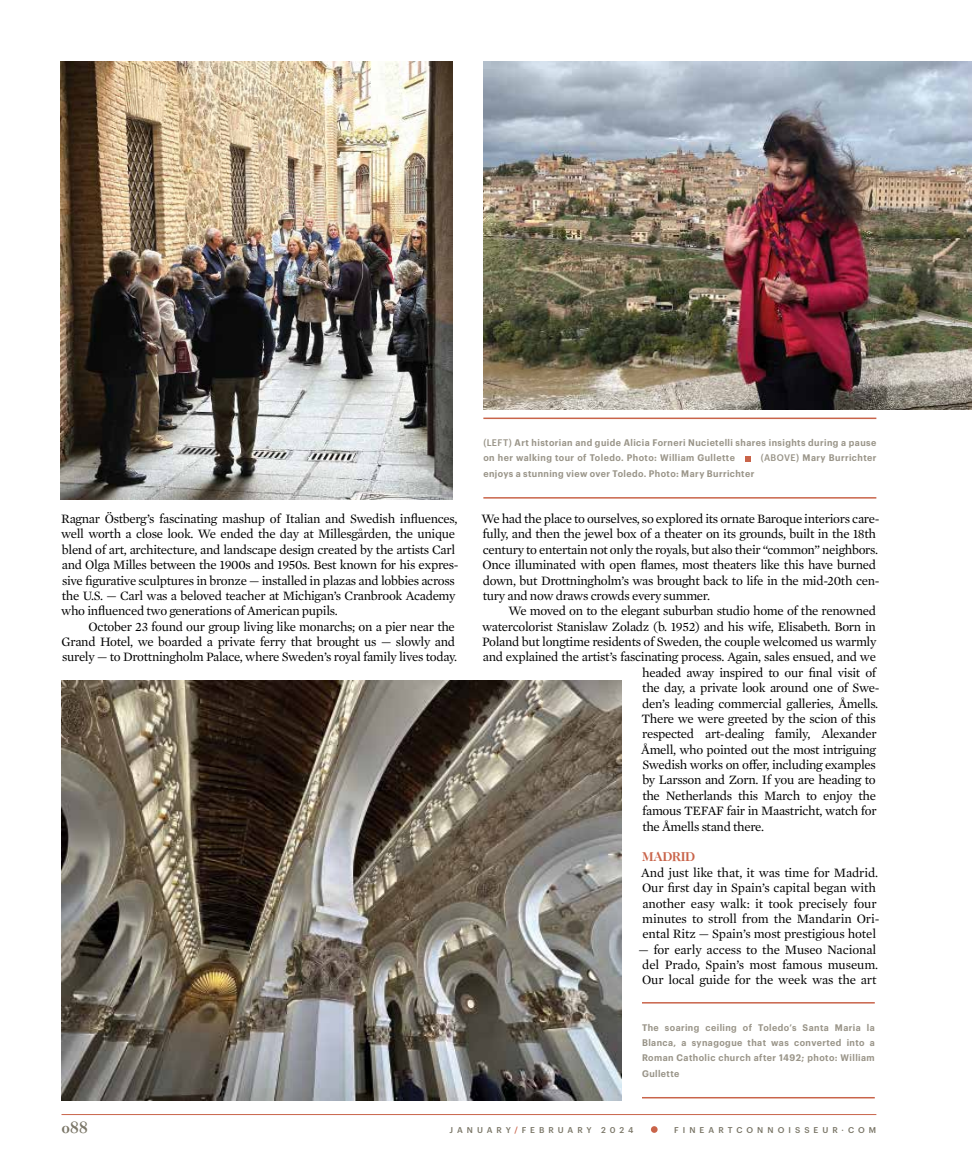
<style>
.page{position:relative;width:972px;height:1175px;background:#fff}
.page>*{position:absolute;margin:0;border:0;box-sizing:border-box;transform-origin:0 0}
.t1{font:700 16.5px "Caslon Classico";color:#7a7667}
.t2{font:13.05px/15.3px "Mercury Text G1";letter-spacing:-.025em;color:#000}
.t3{font:700 13.05px "Caslon Two Twenty Four LT";letter-spacing:-.025em;color:#c9644a}
.t4{font:600 9.3px/15.3px "Graphik Narrow";letter-spacing:.045em;color:#9a9589}
.t5{font:500 8.25px "Graphik";letter-spacing:.485em;color:#7a7667}
.s1{font-weight:500}
.s2{color:#c9644a}
</style>
<div class="page">
<hr style="left:62px;top:1114px;width:814px;height:1px;background:#c9644a">
<div style="left:651px;top:1126px;width:7px;height:6px;background:#c9644a;border-radius:50%"></div>
<img style="left:60px;top:62px;width:393px;height:438px">
<img style="left:483px;top:62px;width:489px;height:347px">
<hr style="left:483px;top:417px;width:393px;height:2px;background:#c9644a">
<hr style="left:483px;top:497px;width:393px;height:1px;background:#c9644a">
<svg style="left:745px;top:456px;width:6px;height:5px"></svg>
<img style="left:62px;top:680px;width:560px;height:420px">
<hr style="left:642px;top:1002px;width:233px;height:1px;background:#c9644a">
<hr style="left:642px;top:1097px;width:233px;height:1px;background:#c9644a">
<p class="t4" style="left:483px;top:435px;width:395px"><span class="s1">(LEFT)</span> Art historian and guide Alicia Forneri Nucietelli shares insights during a pause on her walking tour of Toledo. Photo: William Gullette</p>
<p class="t4" style="left:761px;top:450px;width:117px"><span class="s1">(ABOVE)</span> Mary Burrichter</p>
<p class="t2" style="left:61px;top:510px;width:399px">Ragnar Östberg’s fascinating mashup of Italian and Swedish influences, well worth a close look. We ended the day at Millesgården, the unique blend of art, architecture, and landscape design created by the artists Carl and Olga Milles between the 1900s and 1950s. Best known for his expres&shy;sive figurative sculptures in bronze — installed in plazas and lobbies across the U.S. — Carl was a beloved teacher at Michigan’s Cranbrook Academy who influenced two generations of American pupils.</p>
<p class="t2" style="left:62px;top:618px;width:397px;text-indent:27px">October 23 found our group living like monarchs; on a pier near the<br>Grand Hotel, we boarded a private ferry that brought us — slowly and surely — to Drottningholm Palace, where Sweden’s royal family lives today.</p>
<p class="t4" style="left:483px;top:465px;width:272px">enjoys a stunning view over Toledo. Photo: Mary Burrichter</p>
<p class="t2" style="left:482px;top:510px;width:400px">We had the place to ourselves, so explored its ornate Baroque interiors care&shy;fully, and then the jewel box of a theater on its grounds, built in the 18th century to entertain not only the royals, but also their “common” neighbors.<br>Once illuminated with open flames, most theaters like this have burned down, but Drottningholm’s was brought back to life in the mid-20th cen&shy;tury and now draws crowds every summer.</p>
<p class="t2" style="left:509px;top:602px;width:369px">We moved on to the elegant suburban studio home of the renowned</p>
<p class="t2" style="left:482px;top:618px;width:395px">watercolorist Stanislaw Zoladz (b. 1952) and his wife, Elisabeth. Born in</p>
<p class="t2" style="left:482px;top:633px;width:396px">Poland but longtime residents of Sweden, the couple welcomed us warmly</p>
<p class="t2" style="left:483px;top:648px;width:395px">and explained the artist’s fascinating process. Again, sales ensued, and we</p>
<p class="t2" style="left:642px;top:664px;width:235px">headed away inspired to our final visit of</p>
<p class="t2" style="left:642px;top:679px;width:239px">the day, a private look around one of Swe-</p>
<p class="t2" style="left:642px;top:695px;width:237px">den’s leading commercial galleries, Åmells.</p>
<p class="t2" style="left:641px;top:710px;width:236px">There we were greeted by the scion of this</p>
<p class="t2" style="left:642px;top:725px;width:236px">respected art-dealing family, Alexander</p>
<p class="t2" style="left:641px;top:741px;width:236px">Åmell, who pointed out the most intriguing</p>
<p class="t2" style="left:642px;top:756px;width:235px">Swedish works on offer, including examples</p>
<p class="t2" style="left:642px;top:771px;width:235px">by Larsson and Zorn. If you are heading to</p>
<p class="t2" style="left:642px;top:787px;width:235px">the Netherlands this March to enjoy the</p>
<p class="t2" style="left:642px;top:802px;width:236px">famous TEFAF fair in Maastricht, watch for</p>
<p class="t2" style="left:642px;top:818px;width:123px">the Åmells stand there.</p>
<p class="t3" style="left:642px;top:849px;width:54px">MADRID</p>
<p class="t2" style="left:641px;top:864px;width:240px">And just like that, it was time for Madrid.<br>Our first day in Spain’s capital began with another easy walk: it took precisely four minutes to stroll from the Mandarin Ori&shy;ental Ritz — Spain’s most prestigious hotel</p>
<p class="t2" style="left:638px;top:941px;width:241px">— for early access to the Museo Nacional del Prado, Spain’s most famous museum.<br>Our local guide for the week was the art</p>
<p class="t4" style="left:642px;top:1019px;width:234px;text-align:justify">The soaring ceiling of Toledo’s Santa Maria la Blanca, a synagogue that was converted into a Roman Catholic church after 1492; photo: William Gullette</p>
<p class="t1" style="left:62px;top:1117px;width:28px">088</p>
<p class="t5" style="left:450px;top:1124px;width:185px">JANUARY<span class="s2">/</span>FEBRUARY 2024</p>
<p class="t5" style="left:674px;top:1124px;width:204px">FINEARTCONNOISSEUR·COM</p>
</div>
